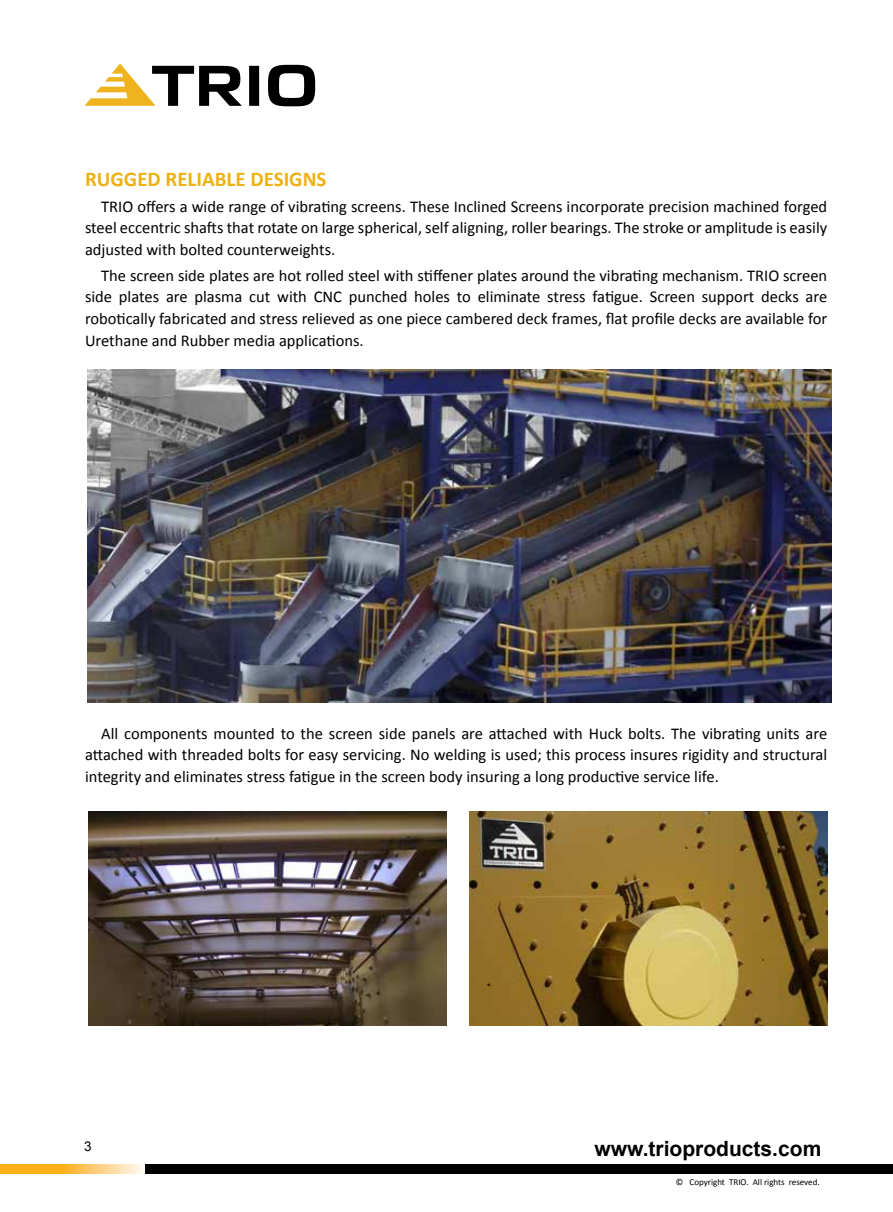
<style>
.page{position:relative;width:893px;height:1212px;background:#fff}
.page>*{position:absolute;margin:0;border:0;box-sizing:border-box;transform-origin:0 0}
.t1{font:700 21px "Calibri";color:#eeb111}
.t2{font:700 21px "Arial";color:#000}
.t3{font:16.5px/21.6px "Calibri";color:#000;text-align:justify}
.t4{font:13.5px "Arial";color:#000}
.t5{font:9px "Calibri";color:#000}
</style>
<div class="page">
<div style="left:144px;top:1164px;width:749px;height:10px;background:#000"></div>
<svg style="left:63px;top:1164px;width:80px;height:10px"></svg>
<div style="left:0;top:1164px;width:63px;height:10px;background:#fcaf17"></div>
<svg style="left:85px;top:64px;width:230px;height:42px"></svg>
<img style="left:87px;top:370px;width:744px;height:332px">
<img style="left:89px;top:811px;width:357px;height:214px">
<img style="left:469px;top:811px;width:358px;height:214px">
<p class="t1" style="left:85px;top:165px;width:243px">RUGGED RELIABLE DESIGNS</p>
<p class="t3" style="left:85px;top:195px;width:744px;text-indent:16px">TRIO offers a wide range of vibrating screens. These Inclined Screens incorporate precision machined forged steel eccentric shafts that rotate on large spherical, self aligning, roller bearings. The stroke or amplitude is easily adjusted with bolted counterweights.</p>
<p class="t3" style="left:85px;top:264px;width:744px;text-indent:16px">The screen side plates are hot rolled steel with stiffener plates around the vibrating mechanism. TRIO screen side plates are plasma cut with CNC punched holes to eliminate stress fatigue. Screen support decks are robotically fabricated and stress relieved as one piece cambered deck frames, flat profile decks are available for Urethane and Rubber media applications.</p>
<p class="t3" style="left:85px;top:722px;width:744px;text-indent:16px">All components mounted to the screen side panels are attached with Huck bolts. The vibrating units are attached with threaded bolts for easy servicing. No welding is used; this process insures rigidity and structural integrity and eliminates stress fatigue in the screen body insuring a long productive service life.</p>
<p class="t4" style="left:84px;top:1137px;width:9px">3</p>
<p class="t2" style="left:595px;top:1134px;width:228px">www.trioproducts.com</p>
<p class="t5" style="left:676px;top:1176px;width:145px">© Copyright TRIO. All rights reseved.</p>
</div>
